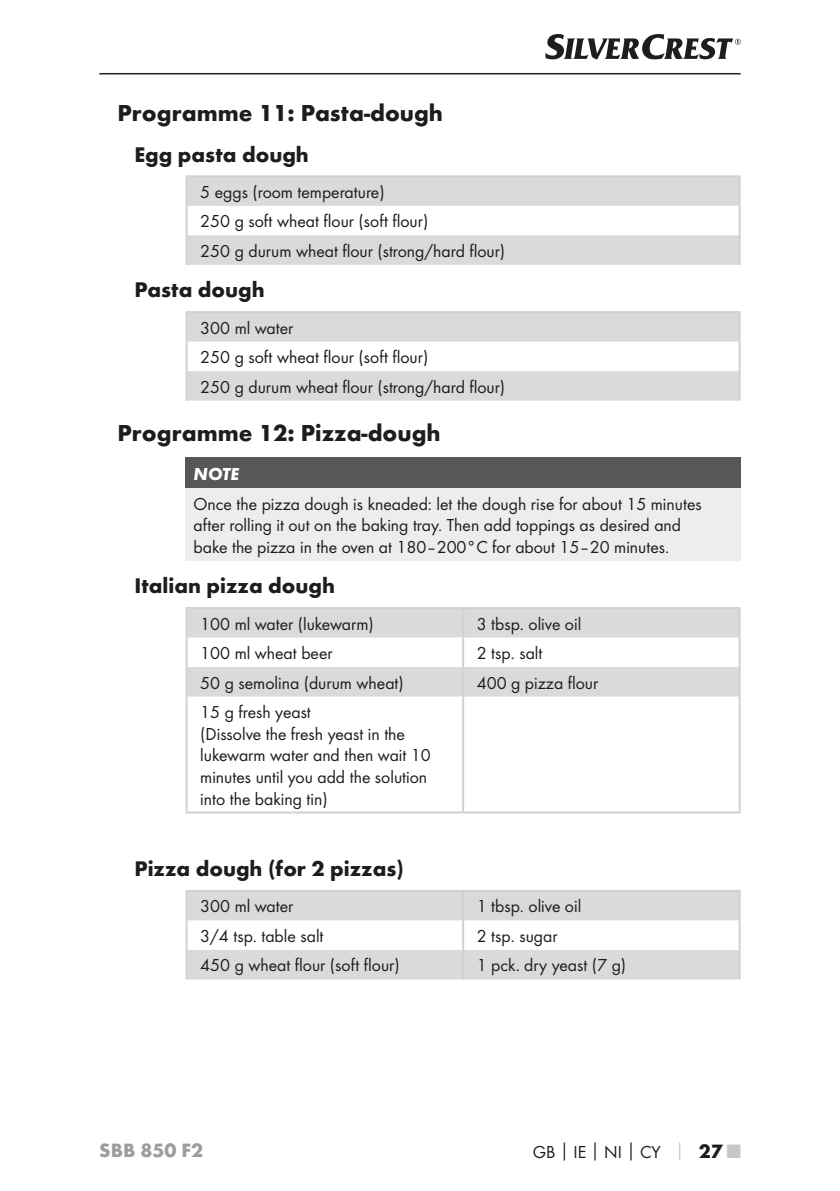
<style>
.page{position:relative;width:840px;height:1191px;background:#fff}
.page>*{position:absolute;margin:0;border:0;box-sizing:border-box;transform-origin:0 0}
.t1{font:700 24px "Futura";color:#1d1d1b}
.t2{font:700 22px "Futura";color:#1d1d1b}
.t3{font:700 20px "Futura";color:#9d9d9d}
.t4{font:18px/21.6px "Futura Boo";color:#1d1d1b}
.t5{font:italic 700 18px "Futura";color:#fff}
.s1{font-family:"Futura";font-weight:700}
.s2{font-family:"Futura";font-weight:700;color:#c7c7c6}
.s3{font-family:"Futura";font-weight:700;font-size:20px}
.s4{font-family:"Futura";font-weight:700;font-size:20px;color:#c7c7c6}
</style>
<div class="page">
<hr style="left:99px;top:73px;width:641px;height:1px;background:#1d1d1b">
<svg style="left:545px;top:34px;width:195px;height:26px"></svg>
<svg style="left:187px;top:177px;width:551px;height:88px;fill:#dadada"></svg>
<hr style="left:185px;top:175px;width:555px;height:2px;background:#d1d1d1">
<hr style="left:185px;top:177px;width:2px;height:29px;background:#d1d1d1">
<hr style="left:738px;top:177px;width:2px;height:29px;background:#d1d1d1">
<hr style="left:185px;top:206px;width:2px;height:29px;background:#d1d1d1">
<hr style="left:738px;top:206px;width:2px;height:29px;background:#d1d1d1">
<hr style="left:185px;top:235px;width:2px;height:30px;background:#d1d1d1">
<hr style="left:738px;top:235px;width:2px;height:30px;background:#d1d1d1">
<svg style="left:187px;top:313px;width:551px;height:88px;fill:#dadada"></svg>
<hr style="left:185px;top:311px;width:555px;height:2px;background:#d1d1d1">
<hr style="left:185px;top:313px;width:2px;height:29px;background:#d1d1d1">
<hr style="left:738px;top:313px;width:2px;height:29px;background:#d1d1d1">
<hr style="left:185px;top:342px;width:2px;height:29px;background:#d1d1d1">
<hr style="left:738px;top:342px;width:2px;height:29px;background:#d1d1d1">
<hr style="left:185px;top:371px;width:2px;height:30px;background:#d1d1d1">
<hr style="left:738px;top:371px;width:2px;height:30px;background:#d1d1d1">
<div style="left:185px;top:458px;width:555px;height:30px;background:#575756"></div>
<div style="left:185px;top:488px;width:555px;height:73px;background:#ededed"></div>
<svg style="left:187px;top:609px;width:551px;height:87px;fill:#dadada"></svg>
<hr style="left:185px;top:607px;width:278px;height:2px;background:#d1d1d1">
<hr style="left:185px;top:609px;width:2px;height:28px;background:#d1d1d1">
<hr style="left:463px;top:607px;width:277px;height:2px;background:#d1d1d1">
<hr style="left:462px;top:609px;width:2px;height:28px;background:#d1d1d1">
<hr style="left:738px;top:609px;width:2px;height:28px;background:#d1d1d1">
<hr style="left:185px;top:637px;width:2px;height:30px;background:#d1d1d1">
<hr style="left:462px;top:637px;width:2px;height:30px;background:#d1d1d1">
<hr style="left:738px;top:637px;width:2px;height:30px;background:#d1d1d1">
<hr style="left:185px;top:667px;width:2px;height:29px;background:#d1d1d1">
<hr style="left:462px;top:667px;width:2px;height:29px;background:#d1d1d1">
<hr style="left:738px;top:667px;width:2px;height:29px;background:#d1d1d1">
<hr style="left:185px;top:696px;width:2px;height:115px;background:#d1d1d1">
<hr style="left:462px;top:696px;width:2px;height:115px;background:#d1d1d1">
<hr style="left:738px;top:696px;width:2px;height:115px;background:#d1d1d1">
<hr style="left:185px;top:811px;width:278px;height:2px;background:#d1d1d1">
<hr style="left:463px;top:811px;width:277px;height:2px;background:#d1d1d1">
<svg style="left:187px;top:892px;width:551px;height:87px;fill:#dadada"></svg>
<hr style="left:185px;top:890px;width:278px;height:2px;background:#d1d1d1">
<hr style="left:185px;top:892px;width:2px;height:28px;background:#d1d1d1">
<hr style="left:463px;top:890px;width:277px;height:2px;background:#d1d1d1">
<hr style="left:462px;top:892px;width:2px;height:28px;background:#d1d1d1">
<hr style="left:738px;top:892px;width:2px;height:28px;background:#d1d1d1">
<hr style="left:185px;top:920px;width:2px;height:30px;background:#d1d1d1">
<hr style="left:462px;top:920px;width:2px;height:30px;background:#d1d1d1">
<hr style="left:738px;top:920px;width:2px;height:30px;background:#d1d1d1">
<hr style="left:185px;top:950px;width:2px;height:29px;background:#d1d1d1">
<hr style="left:462px;top:950px;width:2px;height:29px;background:#d1d1d1">
<hr style="left:738px;top:950px;width:2px;height:29px;background:#d1d1d1">
<h1 class="t1" style="left:117px;top:98px;width:327px">Programme 11: Pasta-dough</h1>
<p class="t2" style="left:134px;top:141px;width:176px">Egg pasta dough</p>
<p class="t4" style="left:200px;top:177px;width:306px;line-height:29.6px">5 eggs (room temperature)<br>250 g soft wheat flour (soft flour)<br>250 g durum wheat flour (strong/hard flour)</p>
<p class="t2" style="left:134px;top:276px;width:132px">Pasta dough</p>
<p class="t4" style="left:200px;top:313px;width:306px;line-height:29.6px">300 ml water<br>250 g soft wheat flour (soft flour)<br>250 g durum wheat flour (strong/hard flour)</p>
<h1 class="t1" style="left:117px;top:418px;width:324px">Programme 12: Pizza-dough</h1>
<p class="t5" style="left:193px;top:463px;width:47px">NOTE</p>
<p class="t4" style="left:193px;top:492px;width:509px">Once the pizza dough is kneaded: let the dough rise for about 15 minutes after rolling it out on the baking tray. Then add toppings as desired and bake the pizza in the oven at 180–200°C for about 15–20 minutes.</p>
<p class="t2" style="left:134px;top:572px;width:202px">Italian pizza dough</p>
<p class="t4" style="left:200px;top:612px;width:175px">100 ml water (lukewarm)</p>
<p class="t4" style="left:476px;top:612px;width:106px">3 tbsp. olive oil</p>
<p class="t4" style="left:200px;top:642px;width:134px">100 ml wheat beer</p>
<p class="t4" style="left:476px;top:642px;width:67px">2 tsp. salt</p>
<p class="t4" style="left:200px;top:671px;width:205px">50 g semolina (durum wheat)</p>
<p class="t4" style="left:476px;top:671px;width:123px">400 g pizza flour</p>
<p class="t4" style="left:200px;top:701px;width:232px">15 g fresh yeast<br>(Dissolve the fresh yeast in the lukewarm water and then wait 10 minutes until you add the solution into the baking tin)</p>
<p class="t2" style="left:134px;top:855px;width:270px">Pizza dough (for 2 pizzas)</p>
<p class="t4" style="left:200px;top:895px;width:94px">300 ml water</p>
<p class="t4" style="left:476px;top:895px;width:106px">1 tbsp. olive oil</p>
<p class="t4" style="left:200px;top:925px;width:125px">3/4 tsp. table salt</p>
<p class="t4" style="left:476px;top:925px;width:82px">2 tsp. sugar</p>
<p class="t4" style="left:200px;top:954px;width:201px">450 g wheat flour (soft flour)</p>
<p class="t4" style="left:476px;top:954px;width:151px">1 pck. dry yeast (7 g)</p>
<p class="t3" style="left:99px;top:1138px;width:105px">SBB 850 F2</p>
<p class="t4" style="left:532px;top:1141px;width:209px">GB<span class="s1">│</span>IE<span class="s1">│</span>NI<span class="s1">│</span>CY <span class="s2">│</span> <span class="s3">27</span> <span class="s4">■</span></p>
</div>
